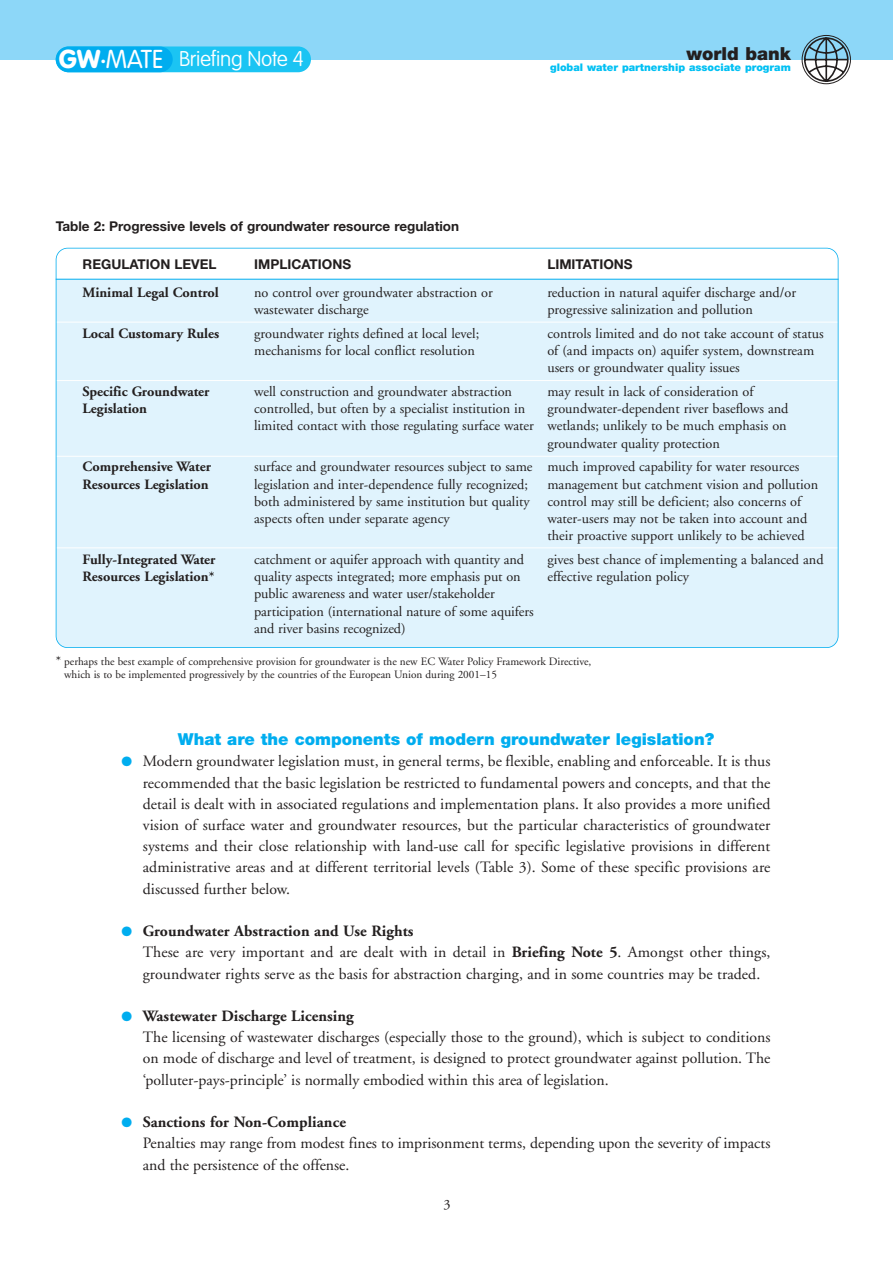
<style>
.page{position:relative;width:893px;height:1263px;background:#fff}
.page>*{position:absolute;margin:0;border:0;box-sizing:border-box;transform-origin:0 0}
.t1{font:900 25.5px "VAG Rounded";color:#fff}
.t2{font:100 21px "VAG Rounded";letter-spacing:-.015em;color:#fff}
.t3{font:900 18px "Helvetica Neue";color:#231f1f}
.t4{font:900 16.5px "Helvetica Neue";color:#00adef}
.t5{font:15.75px/21.1px "Adobe Garamond";color:#231f1f}
.t6{font:14.25px/17.2px "Adobe Garamond";color:#231f1f}
.t7{font:700 14.25px/17.2px "Adobe Garamond";color:#231f1f}
.t8{font:700 13.5px "Helvetica Neue";color:#231f1f}
.t9{font:11.25px/12.8px "Adobe Garamond";color:#231f1f}
.t10{font:900 10.5px "Helvetica Neue";color:#00c0f3}
.s1{font-family:"Helvetica Neue";font-weight:900;font-size:10.2px}
.s2{font-weight:300;font-size:25.5px}
.s3{font-size:13.5px}
.s4{color:#00adef}
.s5{font-weight:700}
</style>
<div class="page">
<div style="left:0;top:0;width:892px;height:60px;background:#8dd7f8"></div>
<div style="left:56px;top:46px;width:255px;height:26px;background:#1bc4f3;border-radius:13px"></div>
<div style="left:56px;top:46px;width:117px;height:26px;background:#00adef;border-radius:13px"></div>
<svg style="left:803px;top:36px;width:46px;height:47px"></svg>
<div style="left:801px;top:35px;width:49px;height:49px;border:1px solid #231f1f;border-radius:50%"></div>
<div style="left:56px;top:248px;width:782px;height:400px;background:#e0f3fd;border-radius:11px"></div>
<div style="left:56px;top:248px;width:782px;height:31px;background:#fff;border-radius:11px"></div>
<div style="left:56px;top:259px;width:782px;height:20px;background:#fff"></div>
<hr style="left:56px;top:322px;width:782px;height:1px;background:#fff">
<hr style="left:56px;top:380px;width:782px;height:1px;background:#fff">
<hr style="left:56px;top:456px;width:782px;height:1px;background:#fff">
<hr style="left:56px;top:548px;width:782px;height:1px;background:#fff">
<div style="left:56px;top:248px;width:782px;height:400px;border:2px solid #00adef;border-radius:12px"></div>
<hr style="left:56px;top:279px;width:782px;height:1px;background:#00adef">
<h1 class="t1" style="left:59px;top:49px;width:43px">GW</h1>
<h2 class="t2" style="left:101px;top:50px;width:204px"><span class="s1">•</span><span class="s2">MATE</span> Briefing Note 4</h2>
<p class="t3" style="left:686px;top:47px;width:106px">world bank</p>
<p class="t10" style="left:550px;top:64px;width:242px">global water partnership associate program</p>
<p class="t8" style="left:56px;top:221px;width:405px">Table 2: Progressive levels of groundwater resource regulation</p>
<p class="t8" style="left:83px;top:259px;width:135px">REGULATION LEVEL</p>
<p class="t7" style="left:83px;top:285px;width:138px">Minimal Legal Control</p>
<p class="t7" style="left:83px;top:326px;width:138px">Local Customary Rules</p>
<p class="t8" style="left:254px;top:259px;width:98px">IMPLICATIONS</p>
<p class="t6" style="left:254px;top:285px;width:240px">no control over groundwater abstraction or wastewater discharge</p>
<p class="t6" style="left:254px;top:326px;width:227px">groundwater rights defined at local level; mechanisms for local conflict resolution</p>
<p class="t6" style="left:254px;top:384px;width:281px">well construction and groundwater abstraction controlled, but often by a specialist institution in limited contact with those regulating surface water</p>
<p class="t6" style="left:254px;top:459px;width:280px">surface and groundwater resources subject to same legislation and inter-dependence fully recognized; both administered by same institution but quality aspects often under separate agency</p>
<p class="t6" style="left:254px;top:552px;width:281px">catchment or aquifer approach with quantity and quality aspects integrated; more emphasis put on public awareness and water user/stakeholder participation (international nature of some aquifers and river basins recognized)</p>
<p class="t7" style="left:83px;top:384px;width:128px">Specific Groundwater<br>Legislation</p>
<p class="t7" style="left:83px;top:459px;width:130px">Comprehensive Water<br>Resources Legislation</p>
<p class="t7" style="left:83px;top:552px;width:134px">Fully-Integrated Water<br>Resources Legislation*</p>
<p class="t8" style="left:547px;top:259px;width:87px">LIMITATIONS</p>
<p class="t6" style="left:547px;top:285px;width:250px">reduction in natural aquifer discharge and/or progressive salinization and pollution</p>
<p class="t6" style="left:547px;top:326px;width:278px">controls limited and do not take account of status of (and impacts on) aquifer system, downstream users or groundwater quality issues</p>
<p class="t6" style="left:547px;top:384px;width:243px">may result in lack of consideration of groundwater-dependent river baseflows and wetlands; unlikely to be much emphasis on groundwater quality protection</p>
<p class="t6" style="left:547px;top:459px;width:272px">much improved capability for water resources management but catchment vision and pollution control may still be deficient; also concerns of water-users may not be taken into account and their proactive support unlikely to be achieved</p>
<p class="t6" style="left:547px;top:552px;width:278px">gives best chance of implementing a balanced and effective regulation policy</p>
<p class="t9" style="left:64px;top:656px;width:528px;text-indent:-9px"><span class="s3">*</span> perhaps the best example of comprehensive provision for groundwater is the new EC Water Policy Framework Directive, which is to be implemented progressively by the countries of the European Union during 2001–15</p>
<p class="t4" style="left:178px;top:733px;width:538px">What are the components of modern groundwater legislation?</p>
<p class="t5" style="left:143px;top:752px;width:629px;text-align:justify;text-indent:-21px"><span class="s4">●</span> Modern groundwater legislation must, in general terms, be flexible, enabling and enforceable. It is thus recommended that the basic legislation be restricted to fundamental powers and concepts, and that the detail is dealt with in associated regulations and implementation plans. It also provides a more unified vision of surface water and groundwater resources, but the particular characteristics of groundwater systems and their close relationship with land-use call for specific legislative provisions in different administrative areas and at different territorial levels (Table 3). Some of these specific provisions are discussed further below.</p>
<p class="t5" style="left:143px;top:922px;width:629px;text-indent:-21px"><span class="s4">●</span> <span class="s5">Groundwater Abstraction and Use Rights<br></span>These are very important and are dealt with in detail in <span class="s5">Briefing Note 5</span>. Amongst other things, groundwater rights serve as the basis for abstraction charging, and in some countries may be traded.</p>
<p class="t5" style="left:143px;top:1007px;width:629px;text-indent:-21px"><span class="s4">●</span> <span class="s5">Wastewater Discharge Licensing<br></span>The licensing of wastewater discharges (especially those to the ground), which is subject to conditions on mode of discharge and level of treatment, is designed to protect groundwater against pollution. The ‘polluter-pays-principle’ is normally embodied within this area of legislation.</p>
<p class="t5" style="left:143px;top:1113px;width:629px;text-indent:-21px"><span class="s4">●</span> <span class="s5">Sanctions for Non-Compliance<br></span>Penalties may range from modest fines to imprisonment terms, depending upon the severity of impacts and the persistence of the offense.</p>
<p class="t6" style="left:443px;top:1197px;width:9px">3</p>
</div>
